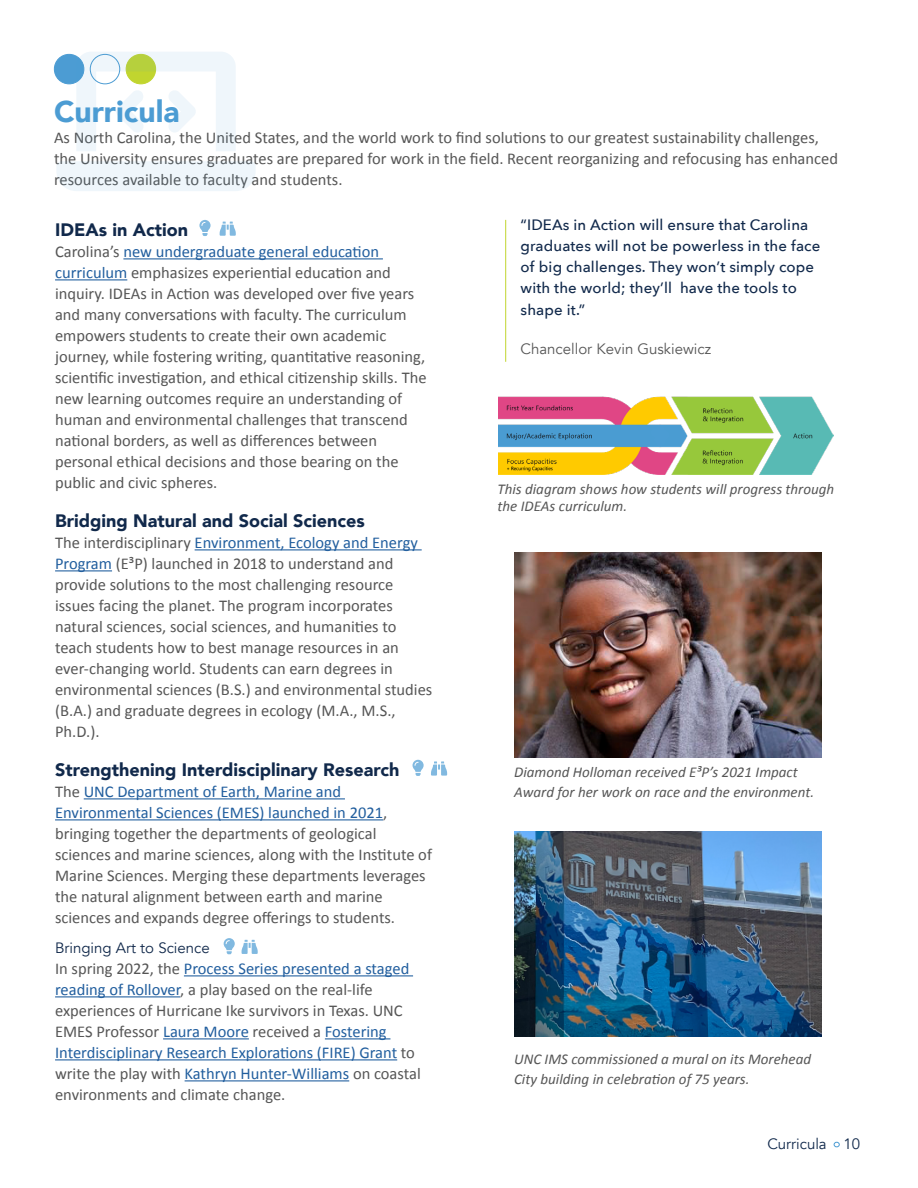
<style>
.page{position:relative;width:918px;height:1188px;background:#fff}
.page>*{position:absolute;margin:0;border:0;box-sizing:border-box;transform-origin:0 0}
.t1{font:900 30px "Avenir";color:#4c9cd3}
.t2{font:900 18px "Avenir";color:#11294b}
.t3{font:16.5px/21px "Calibri";color:#565656}
.t4{font:italic 15px/19.5px "Calibri";color:#565656}
.t5{font:500 15px/21.1px "Avenir Next";letter-spacing:.01em;color:#11294b}
.t6{font:15px "Avenir";color:#11294b}
.t7{font:15px "Avenir";color:#565656}
.s1{color:#215e9e}
</style>
<div class="page">
<div style="left:54px;top:54px;width:30px;height:30px;border:1px solid #4c9cd3;border-radius:50%"></div>
<hr style="left:123px;top:258px;width:260px;height:1px;background:#215e9e">
<hr style="left:55px;top:279px;width:72px;height:1px;background:#215e9e">
<hr style="left:195px;top:549px;width:227px;height:1px;background:#215e9e">
<hr style="left:55px;top:570px;width:57px;height:1px;background:#215e9e">
<hr style="left:84px;top:798px;width:261px;height:1px;background:#215e9e">
<hr style="left:55px;top:819px;width:328px;height:1px;background:#215e9e">
<hr style="left:184px;top:975px;width:229px;height:1px;background:#215e9e">
<hr style="left:55px;top:996px;width:125px;height:1px;background:#215e9e">
<hr style="left:163px;top:1038px;width:86px;height:1px;background:#215e9e">
<hr style="left:325px;top:1038px;width:65px;height:1px;background:#215e9e">
<hr style="left:55px;top:1059px;width:342px;height:1px;background:#215e9e">
<hr style="left:185px;top:1080px;width:164px;height:1px;background:#215e9e">
<img style="left:498px;top:396px;width:336px;height:78px">
<hr style="left:505px;top:220px;width:1px;height:142px;background:#c1d52f">
<img style="left:514px;top:553px;width:308px;height:205px">
<img style="left:514px;top:831px;width:308px;height:205px">
<svg style="left:834px;top:1142px;width:5px;height:5px"></svg>
<svg style="left:56px;top:52px;width:200px;height:139px"></svg>
<svg style="left:199px;top:220px;width:12px;height:16px"></svg>
<svg style="left:220px;top:222px;width:16px;height:14px"></svg>
<svg style="left:413px;top:760px;width:11px;height:16px"></svg>
<svg style="left:431px;top:761px;width:16px;height:15px"></svg>
<svg style="left:224px;top:938px;width:11px;height:16px"></svg>
<svg style="left:242px;top:940px;width:16px;height:14px"></svg>
<h1 class="t1" style="left:54px;top:86px;width:127px">Curricula</h1>
<p class="t3" style="left:54px;top:127px;width:786px">As North Carolina, the United States, and the world work to find solutions to our greatest sustainability challenges, the University ensures graduates are prepared for work in the field. Recent reorganizing and refocusing has enhanced resources available to faculty and students.</p>
<p class="t2" style="left:55px;top:214px;width:135px">IDEAs in Action</p>
<p class="t3" style="left:55px;top:241px;width:373px">Carolina’s <span class="s1">new undergraduate general education curriculum</span> emphasizes experiential education and inquiry. IDEAs in Action was developed over five years and many conversations with faculty. The curriculum empowers students to create their own academic journey, while fostering writing, quantitative reasoning, scientific investigation, and ethical citizenship skills. The new learning outcomes require an understanding of human and environmental challenges that transcend national borders, as well as differences between personal ethical decisions and those bearing on the public and civic spheres.</p>
<p class="t2" style="left:55px;top:505px;width:311px">Bridging Natural and Social Sciences</p>
<p class="t3" style="left:55px;top:532px;width:379px">The interdisciplinary <span class="s1">Environment, Ecology and Energy Program</span> (E³P) launched in 2018 to understand and provide solutions to the most challenging resource issues facing the planet. The program incorporates natural sciences, social sciences, and humanities to teach students how to best manage resources in an ever-changing world. Students can earn degrees in environmental sciences (B.S.) and environmental studies (B.A.) and graduate degrees in ecology (M.A., M.S., Ph.D.).</p>
<p class="t2" style="left:55px;top:754px;width:346px">Strengthening Interdisciplinary Research</p>
<p class="t3" style="left:55px;top:781px;width:378px">The <span class="s1">UNC Department of Earth, Marine and Environmental Sciences (EMES) launched in 2021</span>, bringing together the departments of geological sciences and marine sciences, along with the Institute of Marine Sciences. Merging these departments leverages the natural alignment between earth and marine sciences and expands degree offerings to students.</p>
<p class="t6" style="left:55px;top:939px;width:156px">Bringing Art to Science</p>
<p class="t3" style="left:55px;top:958px;width:367px">In spring 2022, the <span class="s1">Process Series presented a staged reading of Rollover</span>, a play based on the real-life experiences of Hurricane Ike survivors in Texas. UNC EMES Professor <span class="s1">Laura Moore</span> received a <span class="s1">Fostering Interdisciplinary Research Explorations (FIRE) Grant</span> to write the play with <span class="s1">Kathryn Hunter-Williams</span> on coastal environments and climate change.</p>
<p class="t5" style="left:521px;top:214px;width:301px">“IDEAs in Action will ensure that Carolina graduates will not be powerless in the face of big challenges. They won’t simply cope with the world; they’ll have the tools to shape it.”</p>
<p class="t7" style="left:521px;top:340px;width:192px">Chancellor Kevin Guskiewicz</p>
<p class="t4" style="left:497px;top:480px;width:338px;line-height:17.2px">This diagram shows how students will progress through the IDEAs curriculum.</p>
<p class="t4" style="left:514px;top:762px;width:302px">Diamond Holloman received E³P’s 2021 Impact<br>Award for her work on race and the environment.</p>
<p class="t4" style="left:514px;top:1049px;width:299px">UNC IMS commissioned a mural on its Morehead<br>City building in celebration of 75 years.</p>
<p class="t6" style="left:767px;top:1135px;width:94px">Curricula 10</p>
</div>
